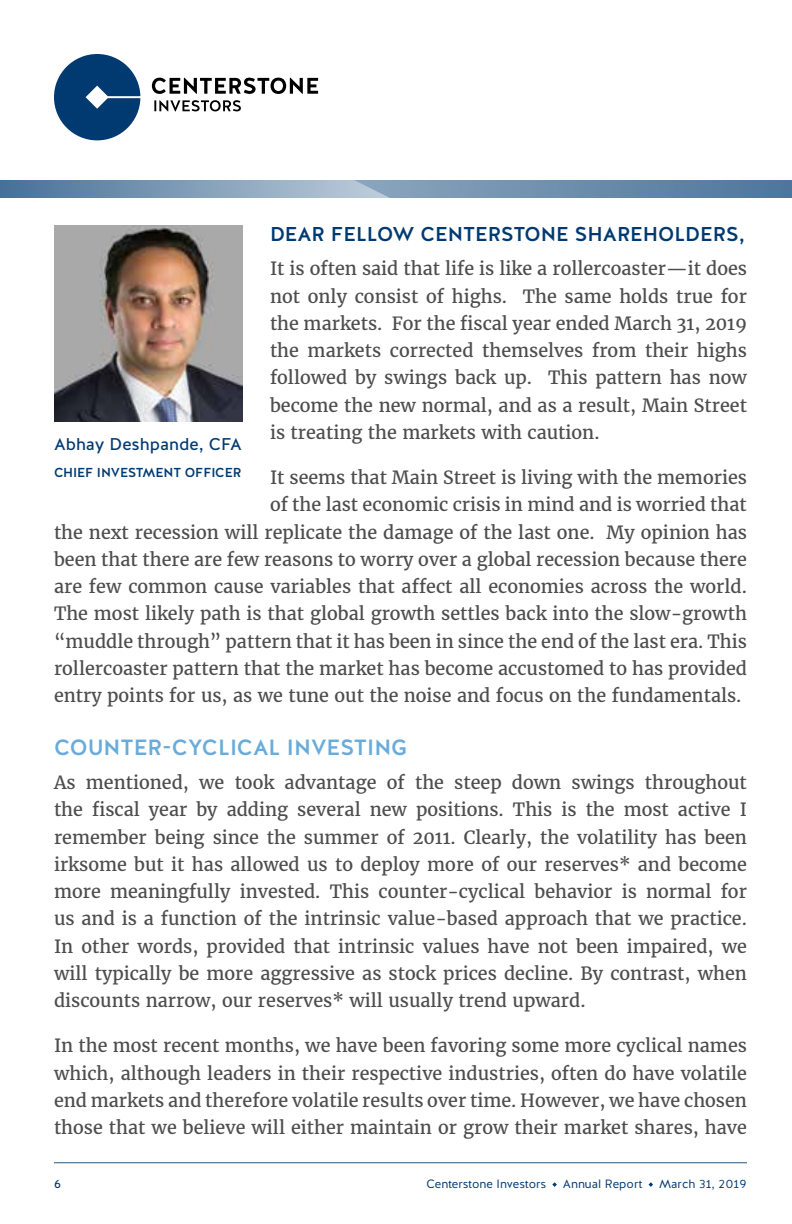
<style>
.page{position:relative;width:792px;height:1224px;background:#fff}
.page>*{position:absolute;margin:0;border:0;box-sizing:border-box;transform-origin:0 0}
.t1{font:22px "Halis GR S Medium";color:#69abda}
.t2{font:20px "Halis GR S Medium";color:#003a70}
.t3{font:18px/27.2px "Merriweather";color:#4d4d4f;text-align:justify}
.t4{font:17px "Halis GR";color:#003a70}
.t5{font:13px "Halis GR S Medium";letter-spacing:-.01em;color:#003a70}
.t6{font:12px "Halis GR";color:#003a70}
.t7{font:12px "Halis GR";color:#003a70}
</style>
<div class="page">
<img style="left:54px;top:225px;width:189px;height:197px">
<div style="left:54px;top:54px;width:86px;height:86px;background:#003a70;border-radius:43px"></div>
<svg style="left:152px;top:78px;width:166px;height:16px"></svg>
<svg style="left:154px;top:100px;width:87px;height:11px"></svg>
<svg style="left:552px;top:1182px;width:5px;height:5px"></svg>
<svg style="left:649px;top:1182px;width:4px;height:5px"></svg>
<hr style="left:54px;top:1162px;width:693px;height:1px;background:#265785">
<svg style="left:390px;top:180px;width:402px;height:18px"></svg>
<svg style="left:0;top:180px;width:390px;height:18px"></svg>
<p class="t2" style="left:270px;top:221px;width:476px">DEAR FELLOW CENTERSTONE SHAREHOLDERS,</p>
<p class="t3" style="left:270px;top:255px;width:478px">It is often said that life is like a rollercoaster—it does not only consist of highs. The same holds true for the markets. For the fiscal year ended March 31, 2019 the markets corrected themselves from their highs followed by swings back up. This pattern has now become the new normal, and as a result, Main Street is treating the markets with caution.</p>
<p class="t3" style="left:270px;top:464px;width:478px">It seems that Main Street is living with the memories</p>
<p class="t3" style="left:270px;top:491px;width:478px">of the last economic crisis in mind and is worried that</p>
<p class="t3" style="left:54px;top:518px;width:695px">the next recession will replicate the damage of the last one. My opinion has</p>
<p class="t3" style="left:54px;top:546px;width:694px">been that there are few reasons to worry over a global recession because there</p>
<p class="t3" style="left:54px;top:573px;width:694px">are few common cause variables that affect all economies across the world.</p>
<p class="t3" style="left:54px;top:600px;width:694px">The most likely path is that global growth settles back into the slow-growth</p>
<p class="t3" style="left:54px;top:627px;width:695px">“muddle through” pattern that it has been in since the end of the last era. This</p>
<p class="t3" style="left:54px;top:655px;width:694px">rollercoaster pattern that the market has become accustomed to has provided</p>
<p class="t3" style="left:54px;top:682px;width:689px">entry points for us, as we tune out the noise and focus on the fundamentals.</p>
<p class="t1" style="left:54px;top:733px;width:354px">COUNTER-CYCLICAL INVESTING</p>
<p class="t3" style="left:54px;top:769px;width:695px">As mentioned, we took advantage of the steep down swings throughout the fiscal year by adding several new positions. This is the most active I remember being since the summer of 2011. Clearly, the volatility has been irksome but it has allowed us to deploy more of our reserves* and become more meaningfully invested. This counter-cyclical behavior is normal for us and is a function of the intrinsic value-based approach that we practice.<br>In other words, provided that intrinsic values have not been impaired, we will typically be more aggressive as stock prices decline. By contrast, when discounts narrow, our reserves* will usually trend upward.</p>
<p class="t3" style="left:54px;top:1032px;width:695px">In the most recent months, we have been favoring some more cyclical names which, although leaders in their respective industries, often do have volatile end markets and therefore volatile results over time. However, we have chosen those that we believe will either maintain or grow their market shares, have</p>
<p class="t4" style="left:54px;top:433px;width:189px">Abhay Deshpande, CFA</p>
<p class="t5" style="left:54px;top:465px;width:189px">CHIEF INVESTMENT OFFICER</p>
<p class="t7" style="left:54px;top:1176px;width:9px">6</p>
<p class="t6" style="left:426px;top:1176px;width:121px">Centerstone Investors</p>
<p class="t6" style="left:563px;top:1176px;width:81px">Annual Report</p>
<p class="t6" style="left:659px;top:1176px;width:89px">March 31, 2019</p>
</div>
